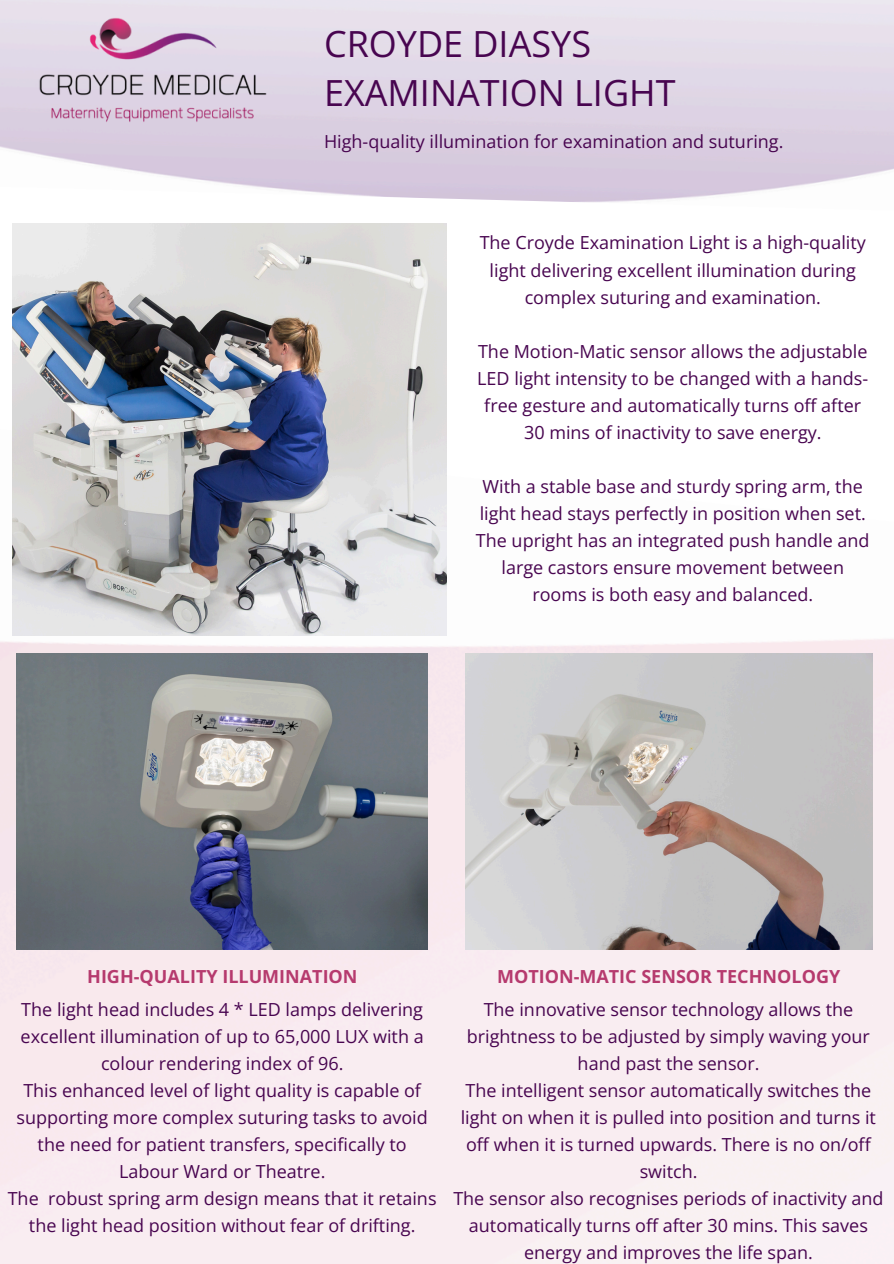
<style>
.page{position:relative;width:894px;height:1264px;background:#fff}
.page>*{position:absolute;margin:0;border:0;box-sizing:border-box;transform-origin:0 0}
.t1{font:36px/49.5px "Open Sans";color:#480550}
.t2{font:18px/27px "Open Sans";color:#480550;text-align:center}
.t3{font:700 18px "Open Sans";color:#b63a6e}
</style>
<div class="page">
<img style="left:0;top:381px;width:893px;height:882px">
<img style="left:28px;top:10px;width:252px;height:120px">
<img style="left:12px;top:223px;width:434px;height:412px">
<img style="left:17px;top:653px;width:410px;height:296px">
<img style="left:465px;top:653px;width:406px;height:296px">
<p class="t1" style="left:324px;top:18px;width:353px">CROYDE DIASYS<br>EXAMINATION LIGHT</p>
<h1 class="t2" style="left:324px;top:128px;width:461px">High-quality illumination for examination and suturing.</h1>
<p class="t2" style="left:479px;top:229px;width:387px">The Croyde Examination Light is a high-quality light delivering excellent illumination during complex suturing and examination.</p>
<p class="t2" style="left:477px;top:337px;width:392px">The Motion-Matic sensor allows the adjustable LED light intensity to be changed with a hands&shy;free gesture and automatically turns off after 30 mins of inactivity to save energy.</p>
<p class="t2" style="left:479px;top:472px;width:387px;text-align:left">With a stable base and sturdy spring arm, the light head stays perfectly in position when set.</p>
<p class="t2" style="left:476px;top:526px;width:395px">The upright has an integrated push handle and large castors ensure movement between rooms is both easy and balanced.</p>
<h2 class="t3" style="left:87px;top:963px;width:272px">HIGH-QUALITY ILLUMINATION</h2>
<p class="t3" style="left:497px;top:963px;width:344px">MOTION-MATIC SENSOR TECHNOLOGY</p>
<p class="t2" style="left:21px;top:995px;width:404px">The light head includes 4 * LED lamps delivering excellent illumination of up to 65,000 LUX with a colour rendering index of 96.</p>
<p class="t2" style="left:17px;top:1076px;width:412px">This enhanced level of light quality is capable of supporting more complex suturing tasks to avoid the need for patient transfers, specifically to Labour Ward or Theatre.</p>
<h2 class="t2" style="left:8px;top:1184px;width:430px">The robust spring arm design means that it retains the light head position without fear of drifting.</h2>
<p class="t2" style="left:467px;top:995px;width:404px">The innovative sensor technology allows the brightness to be adjusted by simply waving your hand past the sensor.</p>
<p class="t2" style="left:460px;top:1076px;width:416px">The intelligent sensor automatically switches the light on when it is pulled into position and turns it off when it is turned upwards. There is no on/off switch.</p>
<p class="t2" style="left:453px;top:1184px;width:431px">The sensor also recognises periods of inactivity and automatically turns off after 30 mins. This saves energy and improves the life span.</p>
</div>
